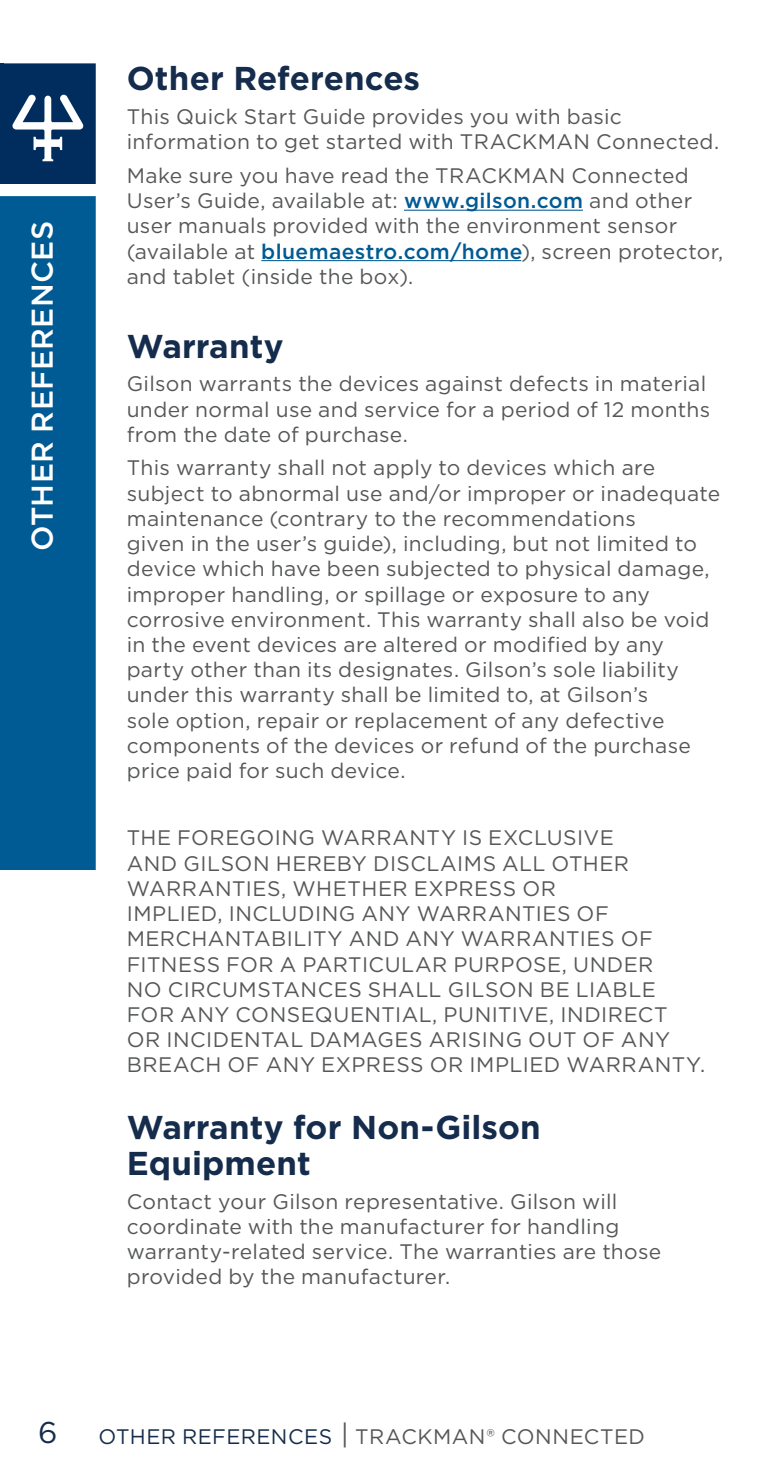
<style>
.page{position:relative;width:766px;height:1472px;background:#fff}
.page>*{position:absolute;margin:0;border:0;box-sizing:border-box;transform-origin:0 0}
.Heading_1_NoTOP{font:700 33px/36px "Gotham";color:#152c4c}
.Heading_1{font:700 33px "Gotham";color:#152c4c}
.Bullet{font:500 30px "Gotham";letter-spacing:.01em;color:#fff}
.t1{font:30px "Gotham";color:#152c4c}
.Body_Text{font:21px/25.2px "Gotham";letter-spacing:.02em;color:#555759}
.t2{font:21px "Gotham";letter-spacing:.015em;color:#152c4c}
.s1{font-weight:500;color:#005a93}
.s2{font-size:27px;color:#555759}
.s3{color:#555759}
</style>
<div class="page">
<svg style="left:0;top:63px;width:96px;height:121px"></svg>
<div style="left:0;top:196px;width:96px;height:674px;background:#005a93"></div>
<hr style="left:404px;top:210px;width:179px;height:1px;background:#005a93">
<hr style="left:261px;top:260px;width:260px;height:1px;background:#005a93">
<p class="Bullet" style="left:23px;top:551px;width:331px;rotate:-90deg">OTHER REFERENCES</p>
<p class="Heading_1" style="left:127px;top:57px;width:295px">Other References</p>
<p class="Body_Text" style="left:127px;top:103px;width:496px">This Quick Start Guide provides you with basic information to get started with TRA</p>
<p class="Body_Text" style="left:506px;top:129px;width:214px">CKMAN Connected.</p>
<p class="Body_Text" style="left:127px;top:162px;width:598px;text-indent:355px">CKMAN Connected User’s Guide, available at: <span class="s1">www.gilson.com</span> and other user manuals provided with the environment sensor (available at <span class="s1">bluemaestro.com/home</span>), screen protector, and tablet (inside the box).</p>
<p class="Body_Text" style="left:127px;top:162px;width:325px">Make sure you have read the TRA</p>
<p class="Heading_1_NoTOP" style="left:127px;top:328px;width:158px">Warranty</p>
<p class="Body_Text" style="left:127px;top:371px;width:585px">Gilson warrants the devices against defects in material under normal use and service for a period of 12 months from the date of purchase.</p>
<p class="Body_Text" style="left:127px;top:455px;width:595px">This warranty shall not apply to devices which are subject to abnormal use and/or improper or inadequate maintenance (contrary to the recommendations<br>given in the user’s guide), including, but not limited to device which have been subjected to physical damage, improper handling, or spillage or exposure to any corrosive environment. This warranty shall also be void in the event devices are altered or modified by any party other than its designates. Gilson’s sole liability under this warranty shall be limited to, at Gilson’s<br>sole option, repair or replacement of any defective components of the devices or refund of the purchase price paid for such device.</p>
<p class="Body_Text" style="left:127px;top:825px;width:16px">THE</p>
<p class="Body_Text" style="left:177px;top:825px;width:184px">FOREGOI NG WARRA</p>
<p class="Body_Text" style="left:409px;top:825px;width:202px">NTY IS EXCLUSIVE</p>
<p class="Body_Text" style="left:127px;top:850px;width:165px">AND GILSON HERE</p>
<p class="Body_Text" style="left:337px;top:850px;width:102px">BY DISCLAI</p>
<p class="Body_Text" style="left:464px;top:850px;width:54px">MS ALL</p>
<p class="Body_Text" style="left:551px;top:850px;width:33px">OTHER</p>
<p class="Body_Text" style="left:127px;top:875px;width:40px">WARRA</p>
<p class="Body_Text" style="left:215px;top:875px;width:30px">NTIES</p>
<p class="Body_Text" style="left:281px;top:875px;width:51px">, WHETHER</p>
<p class="Body_Text" style="left:413px;top:875px;width:60px">EXPRESS</p>
<p class="Body_Text" style="left:522px;top:875px;width:32px">OR</p>
<p class="Body_Text" style="left:127px;top:900px;width:330px">I MPLIED, I NCLUDI NG ANY WARRA</p>
<p class="Body_Text" style="left:505px;top:900px;width:30px">NTIES</p>
<p class="Body_Text" style="left:576px;top:900px;width:34px">OF</p>
<p class="Body_Text" style="left:127px;top:925px;width:171px">MERCHANTABILIT</p>
<p class="Body_Text" style="left:327px;top:925px;width:173px">Y AND ANY WARRA</p>
<p class="Body_Text" style="left:549px;top:925px;width:30px">NTIES</p>
<p class="Body_Text" style="left:620px;top:925px;width:34px">OF</p>
<p class="Body_Text" style="left:127px;top:951px;width:66px">FITNESS</p>
<p class="Body_Text" style="left:226px;top:951px;width:103px">FOR A PARTI</p>
<p class="Body_Text" style="left:368px;top:951px;width:48px">CULAR</p>
<p class="Body_Text" style="left:453px;top:951px;width:185px">PURPOSE, UNDER</p>
<p class="Body_Text" style="left:127px;top:976px;width:146px">NO CIRCUMSTA</p>
<p class="Body_Text" style="left:300px;top:976px;width:83px">NCES SHALL</p>
<p class="Body_Text" style="left:447px;top:976px;width:194px">GILSON BE LIABLE</p>
<p class="Body_Text" style="left:127px;top:1001px;width:268px">FOR ANY CONSEQUENTIAL</p>
<p class="Body_Text" style="left:432px;top:1001px;width:235px">, PUNITIVE, I NDIRECT</p>
<p class="Body_Text" style="left:127px;top:1026px;width:149px">OR I NCI DENTAL</p>
<p class="Body_Text" style="left:309px;top:1026px;width:132px">DAMAGES ARISI</p>
<p class="Body_Text" style="left:488px;top:1026px;width:183px">NG OUT OF ANY</p>
<p class="Body_Text" style="left:127px;top:1051px;width:32px">BREA</p>
<p class="Body_Text" style="left:189px;top:1051px;width:192px">CH OF ANY EXPRESS</p>
<p class="Body_Text" style="left:430px;top:1051px;width:176px">OR I MPLIED WARRA</p>
<p class="Body_Text" style="left:654px;top:1051px;width:52px">NTY.</p>
<p class="Heading_1_NoTOP" style="left:127px;top:1109px;width:415px">Warranty for Non-Gilson<br>Equipment</p>
<p class="Body_Text" style="left:127px;top:1188px;width:536px">Contact your Gilson representative. Gilson will coordinate with the manufacturer for handling warranty-related service. The warranties are those provided by the manufacturer.</p>
<h2 class="t1" style="left:38px;top:1412px;width:21px">6</h2>
<p class="t2" style="left:98px;top:1423px;width:273px">Other References <span class="s2">|</span> <span class="s3">TRA</span></p>
<p class="Body_Text" style="left:401px;top:1423px;width:245px">CKMAN® CONNECTED</p>
</div>
